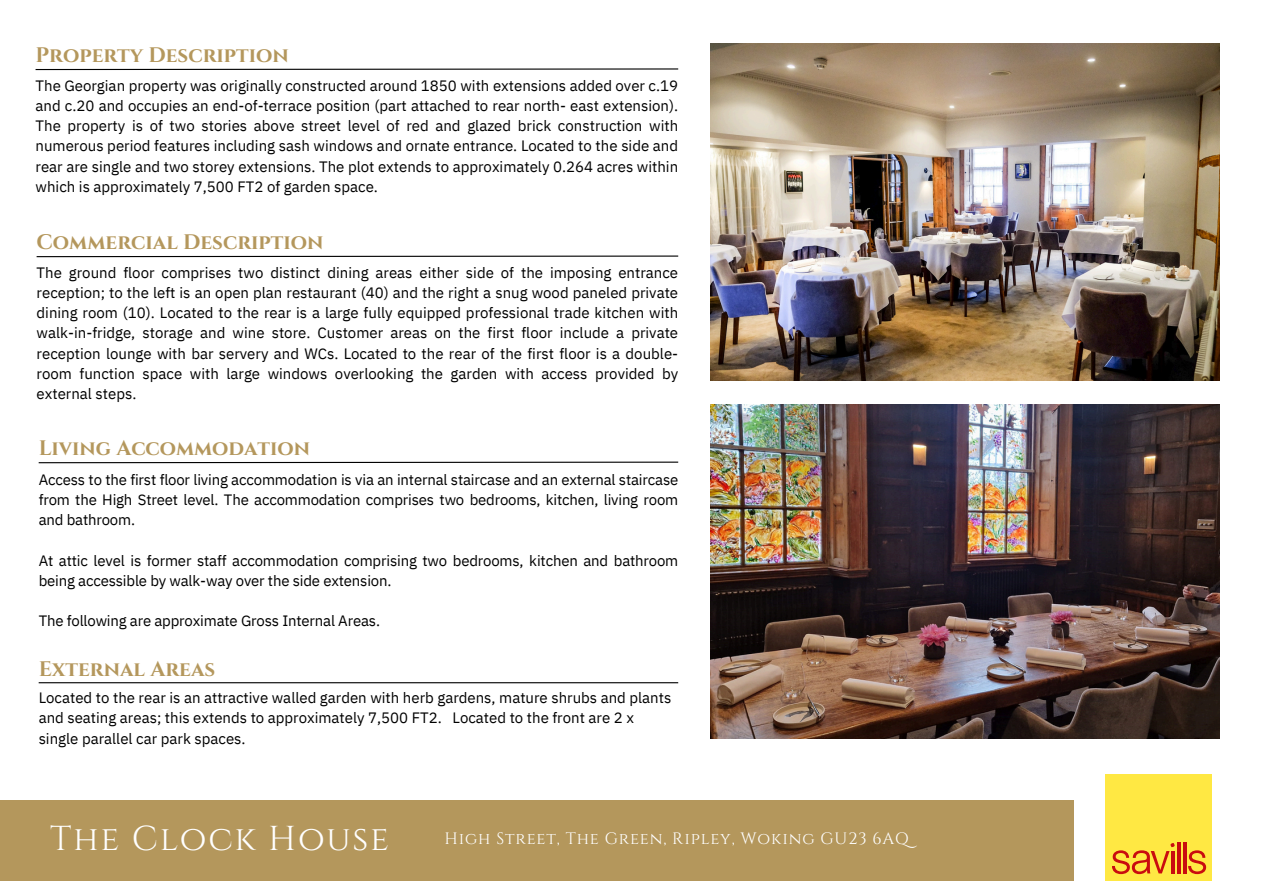
<style>
.page{position:relative;width:1263px;height:894px;background:#fff}
.page>*{position:absolute;margin:0;border:0;box-sizing:border-box;transform-origin:0 0}
.t1{font:34.5px "Cinzel";letter-spacing:.05em;color:#fff}
.t2{font:700 21px "Cinzel";color:#b4975c}
.t3{font:16.5px "Cinzel";letter-spacing:.05em;color:#fff}
.t4{font:15px/20.2px "IBM Plex Sans";color:#000;text-align:justify}
</style>
<div class="page">
<div style="left:0;top:800px;width:1074px;height:80px;background:#b4975c"></div>
<div style="left:1106px;top:774px;width:106px;height:106px;background:#ffe843"></div>
<svg style="left:1112px;top:843px;width:63px;height:30px"></svg>
<hr style="left:1171px;top:850px;width:3px;height:23px;background:#c90c0f">
<hr style="left:1177px;top:842px;width:3px;height:31px;background:#c90c0f">
<hr style="left:1183px;top:842px;width:3px;height:31px;background:#c90c0f">
<svg style="left:1188px;top:850px;width:18px;height:23px"></svg>
<svg style="left:38px;top:461px;width:641px;height:2px"></svg>
<img style="left:711px;top:404px;width:508px;height:333px">
<img style="left:711px;top:44px;width:508px;height:336px">
<svg style="left:35px;top:68px;width:644px;height:3px"></svg>
<svg style="left:36px;top:255px;width:643px;height:3px"></svg>
<hr style="left:39px;top:682px;width:639px;height:1px;background:#000">
<h2 class="t2" style="left:36px;top:42px;width:255px">Property Description</h2>
<p class="t4" style="left:36px;top:75px;width:644px">The Georgian property was originally constructed around 1850 with extensions added over c.19 and c.20 and occupies an end-of-terrace position (part attached to rear north- east extension).<br>The property is of two stories above street level of red and glazed brick construction with numerous period features including sash windows and ornate entrance. Located to the side and rear are single and two storey extensions. The plot extends to approximately 0.264 acres within which is approximately 7,500 FT2 of garden space.</p>
<p class="t2" style="left:37px;top:229px;width:288px">Commercial Description</p>
<p class="t4" style="left:37px;top:262px;width:643px">The ground floor comprises two distinct dining areas either side of the imposing entrance reception; to the left is an open plan restaurant (40) and the right a snug wood paneled private dining room (10). Located to the rear is a large fully equipped professional trade kitchen with walk-in-fridge, storage and wine store. Customer areas on the first floor include a private reception lounge with bar servery and WCs. Located to the rear of the first floor is a double&shy;room function space with large windows overlooking the garden with access provided by external steps.</p>
<h2 class="t2" style="left:39px;top:435px;width:273px">Living Accommodation</h2>
<p class="t4" style="left:39px;top:468px;width:641px">Access to the first floor living accommodation is via an internal staircase and an external staircase from the High Street level. The accommodation comprises two bedrooms, kitchen, living room and bathroom.</p>
<h2 class="t4" style="left:39px;top:549px;width:641px">At attic level is former staff accommodation comprising two bedrooms, kitchen and bathroom being accessible by walk-way over the side extension.</h2>
<p class="t4" style="left:39px;top:610px;width:343px">The following are approximate Gross Internal Areas.</p>
<h1 class="t2" style="left:39px;top:655px;width:178px">External Areas</h1>
<p class="t4" style="left:39px;top:687px;width:634px;text-align:left">Located to the rear is an attractive walled garden with herb gardens, mature shrubs and plants and seating areas; this extends to approximately 7,500 FT2. Located to the front are 2 x single parallel car park spaces.</p>
<h2 class="t1" style="left:50px;top:816px;width:341px">The Clock House</h2>
<p class="t3" style="left:445px;top:827px;width:466px">High Street, The Green, Ripley, Woking GU23 6AQ</p>
</div>
